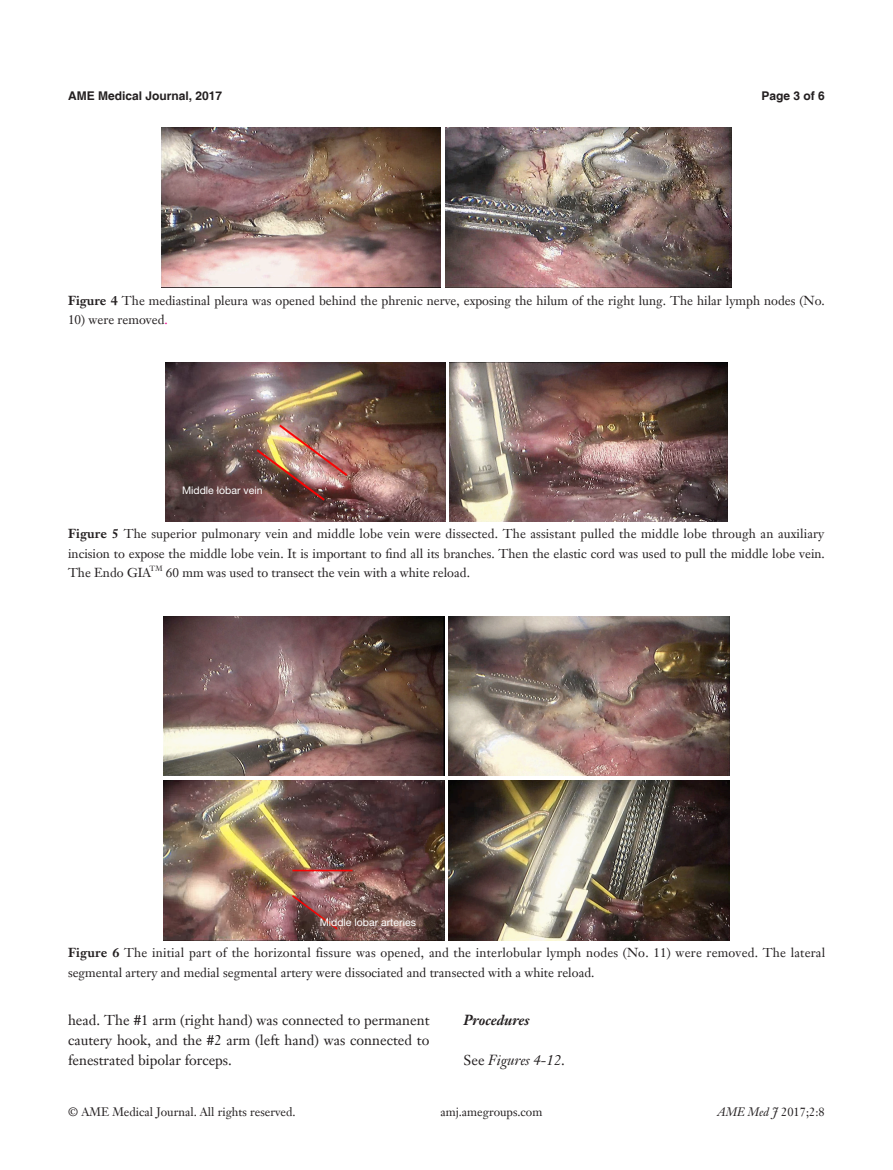
<style>
.page{position:relative;width:893px;height:1170px;background:#fff}
.page>*{position:absolute;margin:0;border:0;box-sizing:border-box;transform-origin:0 0}
.t1{font:14.25px/20.4px "Janson Text LT";color:#231f20;text-align:justify}
.t2{font:italic 14.25px "Janson Text LT";color:#231f20}
.二级标题斜体{font:italic 700 14.25px "Janson Text LT";color:#231f20}
.t3{font:12.75px/19.5px "Janson Text LT";color:#231f20;text-align:justify}
.t4{font:12px "Janson Text LT";color:#231f20}
.t5{font:700 12px "Helvetica";color:#231f20}
.t6{font:10.5px "Helvetica Neue LT Pro";color:#fff}
.t7{font:7.5px "Janson Text LT";color:#231f20}
.s1{font-weight:700}
.s2{color:#ed028c}
.s3{font-style:normal}
.s4{font-style:italic}
</style>
<div class="page">
<img style="left:162px;top:128px;width:279px;height:159px">
<img style="left:445px;top:128px;width:286px;height:159px">
<img style="left:166px;top:363px;width:279px;height:158px">
<img style="left:449px;top:363px;width:278px;height:158px">
<img style="left:164px;top:616px;width:280px;height:159px">
<img style="left:448px;top:616px;width:281px;height:159px">
<img style="left:164px;top:780px;width:280px;height:160px">
<img style="left:448px;top:780px;width:281px;height:160px">
<p class="t5" style="left:68px;top:88px;width:156px">AME Medical Journal, 2017</p>
<p class="t5" style="left:762px;top:88px;width:65px">Page 3 of 6</p>
<p class="t3" style="left:68px;top:290px;width:758px"><span class="s1">Figure 4</span> The mediastinal pleura was opened behind the phrenic nerve, exposing the hilum of the right lung. The hilar lymph nodes (No.</p>
<p class="t3" style="left:68px;top:310px;width:101px">10) were removed<span class="s2">.</span></p>
<p class="t6" style="left:182px;top:484px;width:82px">Middle lobar vein</p>
<p class="t3" style="left:68px;top:524px;width:758px"><span class="s1">Figure 5</span> The superior pulmonary vein and middle lobe vein were dissected. The assistant pulled the middle lobe through an auxiliary incision to expose the middle lobe vein. It is important to find all its branches. Then the elastic cord was used to pull the middle lobe vein.<br>The Endo GIA</p>
<p class="t7" style="left:150px;top:563px;width:14px">TM</p>
<p class="t3" style="left:166px;top:563px;width:306px">60 mm was used to transect the vein with a white reload.</p>
<p class="t6" style="left:320px;top:915px;width:98px">Middle lobar arteries</p>
<p class="t3" style="left:68px;top:942px;width:759px"><span class="s1">Figure 6</span> The initial part of the horizontal fissure was opened, and the interlobular lymph nodes (No. 11) were removed. The lateral segmental artery and medial segmental artery were dissociated and transected with a white reload.</p>
<p class="t1" style="left:68px;top:1009px;width:363px">head. The #1 arm (right hand) was connected to permanent cautery hook, and the #2 arm (left hand) was connected to fenestrated bipolar forceps.</p>
<p class="二级标题斜体" style="left:463px;top:1010px;width:68px">Procedures</p>
<p class="t2" style="left:463px;top:1051px;width:103px"><span class="s3">See</span> Figures 4-12<span class="s3">.</span></p>
<p class="t4" style="left:68px;top:1104px;width:229px">© AME Medical Journal. All rights reserved.</p>
<p class="t4" style="left:440px;top:1104px;width:103px">amj.amegroups.com</p>
<p class="t4" style="left:718px;top:1104px;width:109px"><span class="s4">AME Med J</span> 2017;2:8</p>
</div>
